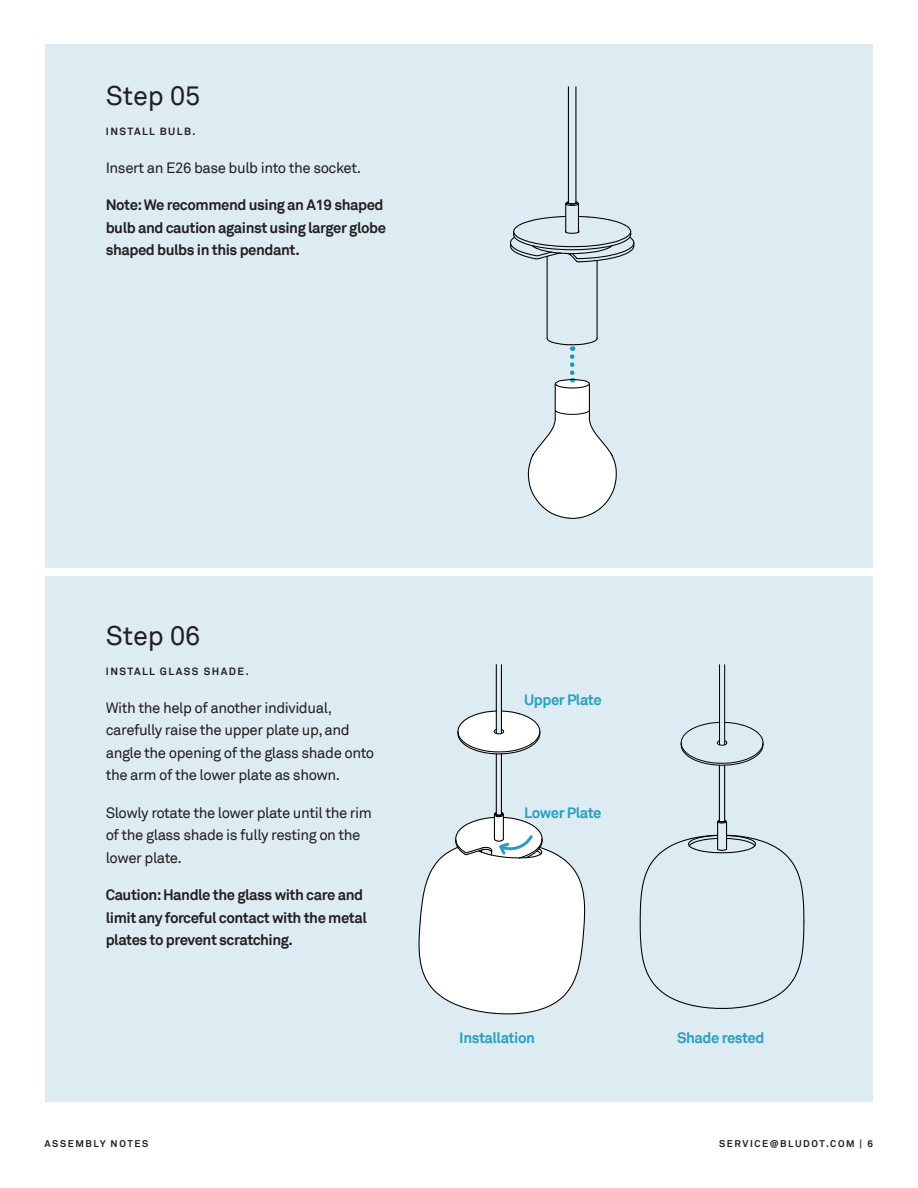
<style>
.page{position:relative;width:918px;height:1188px;background:#fff}
.page>*{position:absolute;margin:0;border:0;box-sizing:border-box;transform-origin:0 0}
.t1{font:27px "Akkurat";color:#231f20}
.t2{font:15px/22.5px "Akkurat";letter-spacing:-.03em;color:#231f20}
.t3{font:700 15px/22.5px "Akkurat";letter-spacing:-.03em;color:#231f20}
.t4{font:700 15px "Akkurat";letter-spacing:-.03em;color:#299fc0}
.t5{font:700 10.5px "Akkurat";letter-spacing:.14em;color:#231f20}
.t6{font:700 9.75px "Akkurat";letter-spacing:.16em;color:#231f20}
</style>
<div class="page">
<div style="left:45px;top:44px;width:828px;height:523px;background:#ddebf2"></div>
<div style="left:45px;top:576px;width:828px;height:526px;background:#ddebf2"></div>
<hr style="left:597px;top:260px;width:1px;height:78px;background:#000">
<hr style="left:547px;top:256px;width:1px;height:82px;background:#000">
<svg style="left:510px;top:200px;width:125px;height:63px"></svg>
<hr style="left:568px;top:87px;width:1px;height:116px;background:#000">
<hr style="left:575px;top:87px;width:1px;height:116px;background:#000">
<svg style="left:457px;top:710px;width:84px;height:45px"></svg>
<hr style="left:496px;top:754px;width:1px;height:60px;background:#000">
<hr style="left:496px;top:665px;width:1px;height:69px;background:#000">
<hr style="left:501px;top:665px;width:1px;height:69px;background:#000">
<hr style="left:501px;top:754px;width:1px;height:60px;background:#000">
<svg style="left:639px;top:819px;width:166px;height:190px"></svg>
<hr style="left:719px;top:765px;width:1px;height:56px;background:#000">
<hr style="left:724px;top:765px;width:1px;height:56px;background:#000">
<svg style="left:680px;top:722px;width:84px;height:44px"></svg>
<hr style="left:719px;top:665px;width:1px;height:80px;background:#000">
<hr style="left:724px;top:665px;width:1px;height:80px;background:#000">
<svg style="left:546px;top:337px;width:52px;height:14px"></svg>
<svg style="left:527px;top:357px;width:90px;height:162px"></svg>
<svg style="left:418px;top:811px;width:168px;height:204px"></svg>
<h1 class="t1" style="left:106px;top:80px;width:96px">Step 05</h1>
<p class="t5" style="left:106px;top:125px;width:91px">INSTALL BULB.</p>
<p class="t2" style="left:106px;top:156px;width:257px">Insert an E26 base bulb into the socket.</p>
<p class="t3" style="left:106px;top:194px;width:282px">Note: We recommend using an A19 shaped bulb and caution against using larger globe shaped bulbs in this pendant.</p>
<h1 class="t1" style="left:106px;top:620px;width:96px">Step 06</h1>
<p class="t5" style="left:106px;top:665px;width:145px">INSTALL GLASS SHADE.</p>
<p class="t2" style="left:106px;top:696px;width:270px">With the help of another individual, carefully raise the upper plate up, and angle the opening of the glass shade onto the arm of the lower plate as shown.</p>
<p class="t2" style="left:106px;top:801px;width:268px">Slowly rotate the lower plate until the rim of the glass shade is fully resting on the lower plate.</p>
<p class="t3" style="left:106px;top:884px;width:263px">Caution: Handle the glass with care and limit any forceful contact with the metal plates to prevent scratching.</p>
<p class="t4" style="left:524px;top:690px;width:79px">Upper Plate</p>
<p class="t4" style="left:524px;top:803px;width:79px">Lower Plate</p>
<p class="t4" style="left:459px;top:1028px;width:77px">Installation</p>
<p class="t4" style="left:677px;top:1028px;width:89px">Shade rested</p>
<p class="t6" style="left:45px;top:1138px;width:105px">ASSEMBLY NOTES</p>
<p class="t6" style="left:719px;top:1138px;width:155px">SERVICE@BLUDOT.COM | 6</p>
</div>
